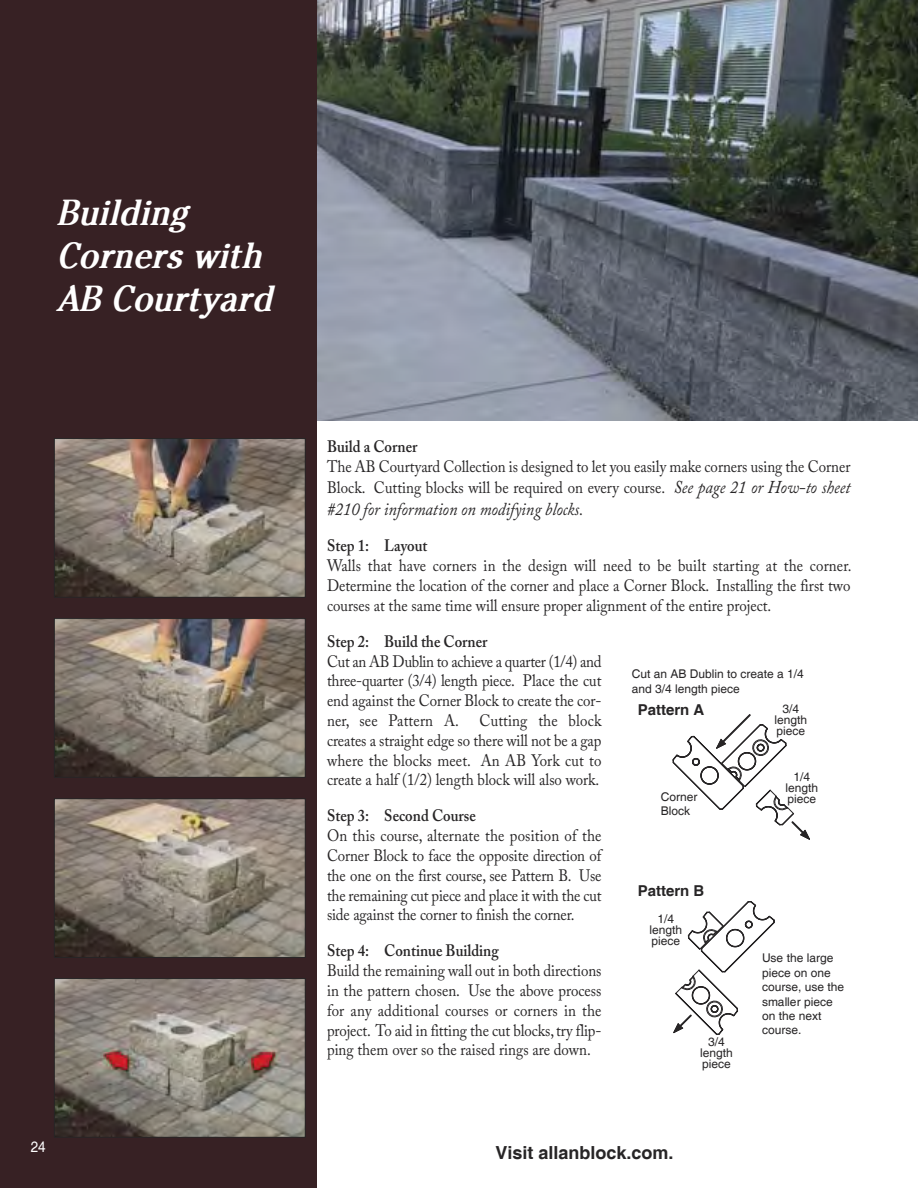
<style>
.page{position:relative;width:918px;height:1188px;background:#fff}
.page>*{position:absolute;margin:0;border:0;box-sizing:border-box;transform-origin:0 0}
.t1{font:italic 700 36px/43.2px "Cheltenham";color:#fff;scale:.9 1}
.t2{font:italic 18px "Adobe Caslon Pro";color:#272526;scale:.9 1}
.t3{font:700 18px "Helvetica";color:#272526}
.t4{font:16.5px/19.8px "Adobe Caslon Pro";color:#272526;text-align:justify;scale:.9 1}
.t5{font:600 16.5px "Adobe Caslon Pro";color:#272526;scale:.9 1}
.t6{font:700 15px "Helvetica";color:#272526}
.t7{font:15px "Helvetica";color:#fff;scale:.9 1}
.t8{font:12px/11.1px "Helvetica";color:#272526;text-align:center}
.s1{font-style:italic;font-size:18px}
</style>
<div class="page">
<img style="left:316px;top:0;width:602px;height:421px">
<svg style="left:672px;top:714px;width:138px;height:126px"></svg>
<svg style="left:674px;top:901px;width:101px;height:134px"></svg>
<div style="left:0;top:0;width:316px;height:1188px;background:#372124"></div>
<img style="left:56px;top:440px;width:248px;height:156px">
<div style="left:54px;top:438px;width:252px;height:160px;border:1px solid #272526"></div>
<img style="left:56px;top:620px;width:248px;height:156px">
<div style="left:54px;top:618px;width:252px;height:160px;border:1px solid #272526"></div>
<img style="left:56px;top:980px;width:248px;height:156px">
<div style="left:54px;top:978px;width:252px;height:160px;border:1px solid #272526"></div>
<img style="left:56px;top:800px;width:248px;height:156px">
<div style="left:54px;top:798px;width:252px;height:160px;border:1px solid #272526"></div>
<p class="t1" style="left:56px;top:193px;width:241px">Building<br>Corners with<br>AB Courtyard</p>
<p class="t7" style="left:31px;top:1138px;width:18px">24</p>
<p class="t5" style="left:327px;top:441px;width:102px">Build a Corner</p>
<p class="t4" style="left:327px;top:458px;width:583px;line-height:20.9px">The AB Courtyard Collection is designed to let you easily make corners using the Corner<br>Block. Cutting blocks will be required on every course. <span class="s1">See page 21 or How-to sheet</span></p>
<p class="t2" style="left:327px;top:503px;width:286px">#210 for information on modifying blocks.</p>
<p class="t5" style="left:327px;top:540px;width:113px">Step 1: Layout</p>
<p class="t4" style="left:327px;top:558px;width:584px">Walls that have corners in the design will need to be built starting at the corner.<br>Determine the location of the corner and place a Corner Block. Installing the first two courses at the same time will ensure proper alignment of the entire project.</p>
<p class="t5" style="left:327px;top:635px;width:180px">Step 2: Build the Corner</p>
<p class="t4" style="left:327px;top:653px;width:306px">Cut an AB Dublin to achieve a quarter (1/4) and three-quarter (3/4) length piece. Place the cut end against the Corner Block to create the cor&shy;ner, see Pattern A. Cutting the block creates a straight edge so there will not be a gap where the blocks meet. An AB York cut to create a half (1/2) length block will also work.</p>
<p class="t5" style="left:327px;top:810px;width:167px">Step 3: Second Course</p>
<p class="t4" style="left:327px;top:828px;width:307px">On this course, alternate the position of the Corner Block to face the opposite direction of the one on the first course, see Pattern B. Use the remaining cut piece and place it with the cut side against the corner to finish the corner.</p>
<p class="t5" style="left:327px;top:945px;width:192px">Step 4: Continue Building</p>
<p class="t4" style="left:327px;top:963px;width:306px">Build the remaining wall out in both directions in the pattern chosen. Use the above process for any additional courses or corners in the project. To aid in fitting the cut blocks, try flip&shy;ping them over so the raised rings are down.</p>
<p class="t8" style="left:632px;top:667px;width:174px;line-height:14.4px;text-align:left">Cut an AB Dublin to create a 1/4 and 3/4 length piece</p>
<p class="t8" style="left:775px;top:703px;width:34px">3/4 length piece</p>
<p class="t6" style="left:638px;top:701px;width:68px">Pattern A</p>
<p class="t8" style="left:785px;top:771px;width:34px">1/4 length piece</p>
<p class="t8" style="left:661px;top:790px;width:38px;line-height:14.4px;text-align:left">Corner<br>Block</p>
<p class="t6" style="left:638px;top:882px;width:68px">Pattern B</p>
<p class="t8" style="left:649px;top:914px;width:34px">1/4 length piece</p>
<p class="t8" style="left:762px;top:951px;width:84px;line-height:14.4px;text-align:left">Use the large piece on one course, use the smaller piece on the next course.</p>
<p class="t8" style="left:700px;top:1037px;width:34px">3/4 length piece</p>
<p class="t3" style="left:496px;top:1142px;width:180px">Visit allanblock.com.</p>
</div>
